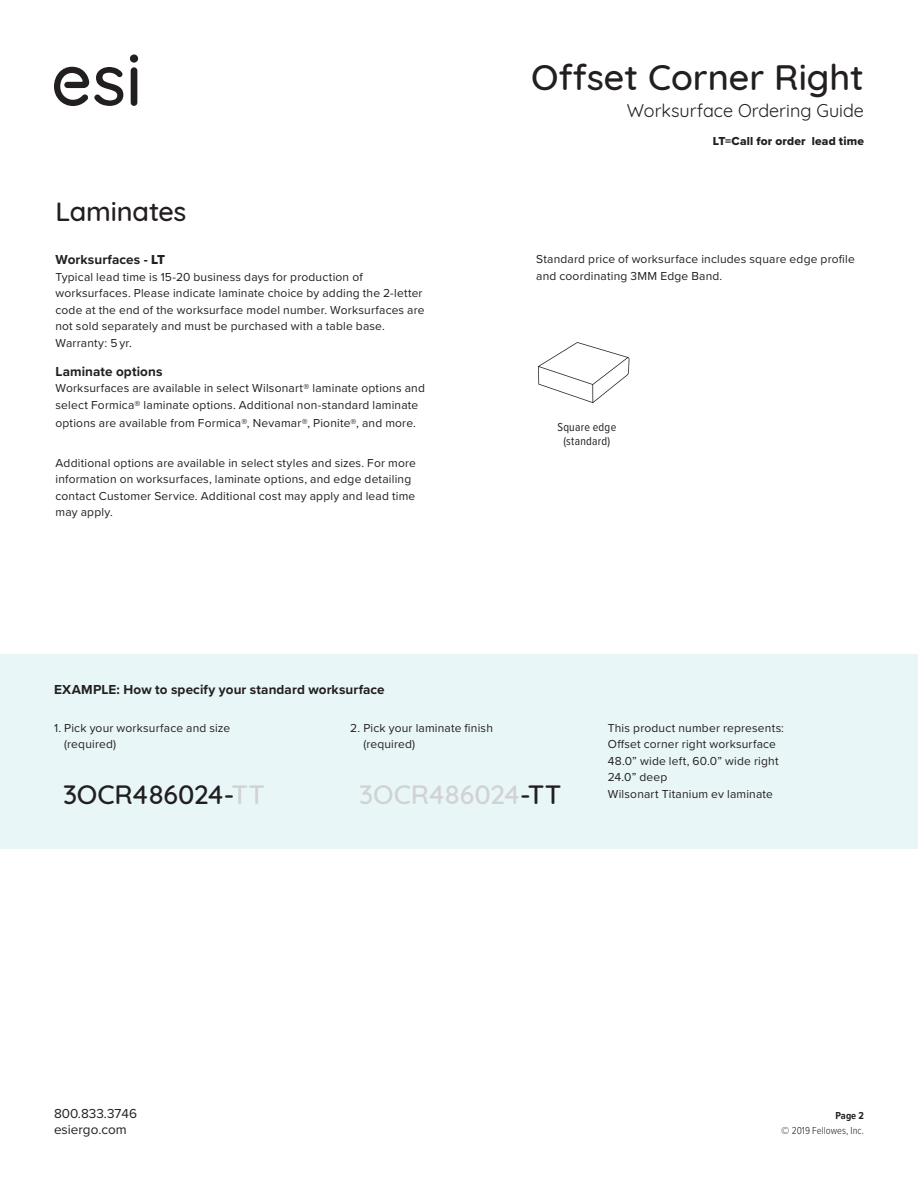
<style>
.page{position:relative;width:918px;height:1188px;background:#fff}
.page>*{position:absolute;margin:0;border:0;box-sizing:border-box;transform-origin:0 0}
.t1{font:500 36px "Quicksand";color:#231f20}
.t2{font:500 27px "Quicksand";letter-spacing:-.005em;color:#231f20}
.t3{font:500 27px "Quicksand";letter-spacing:-.01em;color:#d1d2d4}
.t4{font:18px "Quicksand";color:#231f20}
.t5{font:700 13.5px "Proxima Nova";letter-spacing:.01em;color:#231f20}
.t6{font:13.5px/16.5px "Proxima Nova";color:#231f20}
.t7{font:12px/16.5px "Proxima Nova";letter-spacing:.015em;color:#231f20}
.t8{font:12px "Proxima Nova Extrabld";letter-spacing:.015em;color:#231f20}
.t9{font:12px/13.5px "Proxima Nova Cond";letter-spacing:.02em;color:#231f20;text-align:center}
.t10{font:300 10.5px "Proxima Nova Cond";color:#231f20}
.t11{font:700 10.5px "Proxima Nova Cond";color:#231f20}
.s1{font-family:"Proxima Nova Extrabld";font-weight:400}
.s2{color:#d1d2d4}
.s3{color:#231f20}
</style>
<div class="page">
<div style="left:131px;top:67px;width:6px;height:39px;background:#231f20;border-radius:3px"></div>
<div style="left:130px;top:54px;width:8px;height:9px;background:#231f20;border-radius:50%"></div>
<svg style="left:54px;top:67px;width:69px;height:39px"></svg>
<div style="left:0;top:654px;width:918px;height:195px;background:#e9f6f7"></div>
<svg style="left:538px;top:342px;width:91px;height:61px"></svg>
<h1 class="t1" style="left:531px;top:48px;width:334px">Offset Corner Right</h1>
<h3 class="t4" style="left:627px;top:97px;width:239px">Worksurface Ordering Guide</h3>
<h2 class="t2" style="left:56px;top:190px;width:133px">Laminates</h2>
<p class="t5" style="left:56px;top:250px;width:111px">Worksurfaces - <span class="s1">LT</span></p>
<p class="t7" style="left:56px;top:268px;width:371px">Typical lead time is 15-20 business days for production of worksurfaces. Please indicate laminate choice by adding the 2-letter code at the end of the worksurface model number. Worksurfaces are not sold separately and must be purchased with a table base.<br>Warranty: 5 yr.</p>
<p class="t5" style="left:56px;top:361px;width:109px">Laminate options</p>
<p class="t7" style="left:56px;top:380px;width:371px">Worksurfaces are available in select Wilsonart® laminate options and select Formica® laminate options. Additional non‑standard laminate</p>
<p class="t7" style="left:55px;top:414px;width:362px">options are available from Formica®, Nevamar®, Pionite®, and more.</p>
<p class="t7" style="left:55px;top:454px;width:362px">Additional options are available in select styles and sizes. For more information on worksurfaces, laminate options, and edge detailing contact Customer Service. Additional cost may apply and lead time may apply.</p>
<p class="t8" style="left:713px;top:132px;width:153px">LT=Call for order lead time</p>
<p class="t7" style="left:536px;top:250px;width:320px">Standard price of worksurface includes square edge profile and coordinating 3MM Edge Band.</p>
<p class="t9" style="left:557px;top:420px;width:60px">Square edge (standard)</p>
<p class="t5" style="left:54px;top:680px;width:332px">EXAMPLE: How to specify your standard worksurface</p>
<p class="t7" style="left:64px;top:719px;width:168px;text-indent:-10px">1. Pick your worksurface and size (required)</p>
<h2 class="t2" style="left:63px;top:772px;width:204px">3OCR486024-<span class="s2">TT</span></h2>
<h2 class="t3" style="left:359px;top:772px;width:204px">3OCR486024<span class="s3">-TT</span></h2>
<p class="t7" style="left:363px;top:719px;width:131px;text-indent:-13px">2. Pick your laminate finish (required)</p>
<p class="t7" style="left:608px;top:719px;width:178px">This product number represents:<br>Offset corner right worksurface<br>48.0” wide left, 60.0” wide right<br>24.0” deep<br>Wilsonart Titanium ev laminate</p>
<p class="t6" style="left:54px;top:1104px;width:85px">800.833.3746 esiergo.com</p>
<p class="t11" style="left:836px;top:1108px;width:30px">Page 2</p>
<p class="t10" style="left:781px;top:1123px;width:84px">© 2019 Fellowes, Inc.</p>
</div>
